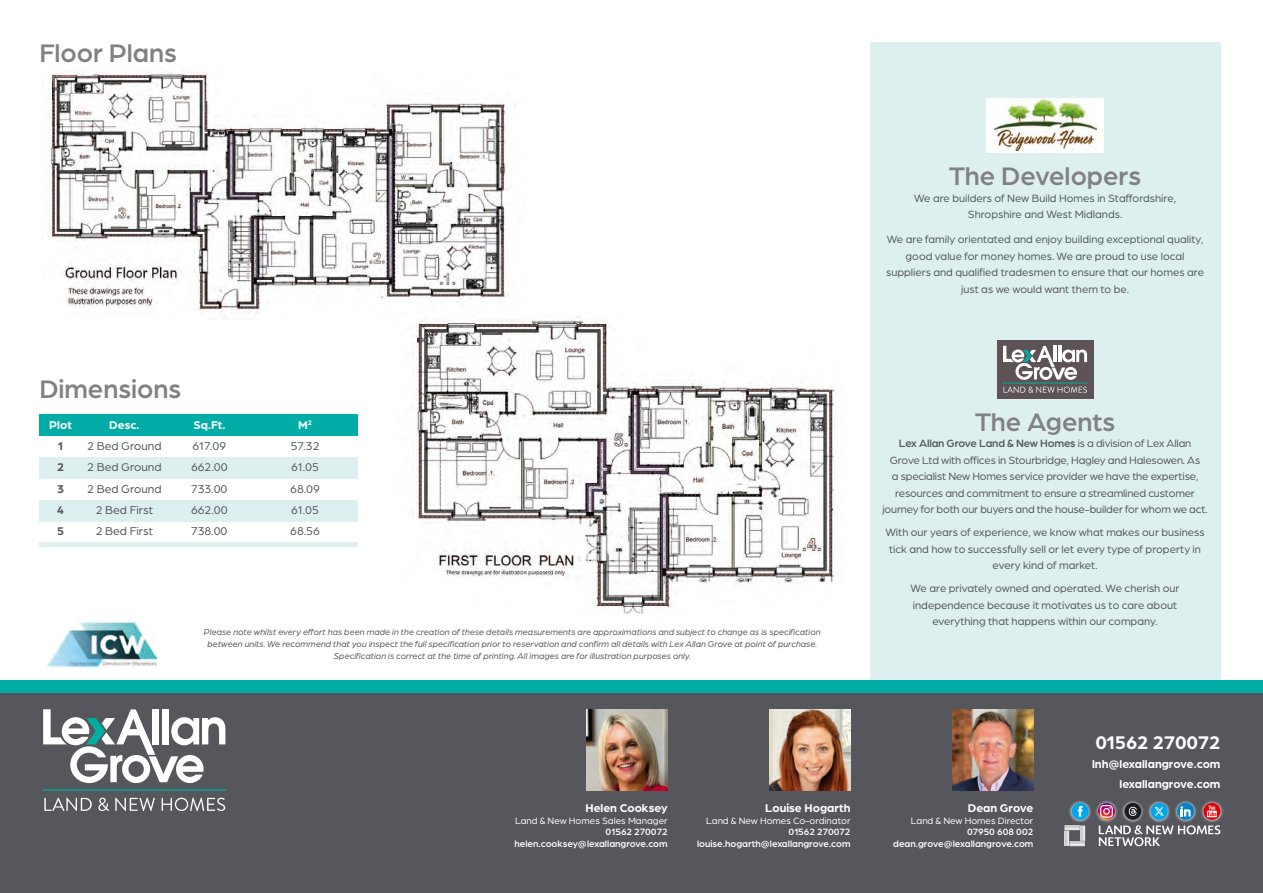
<style>
.page{position:relative;width:1263px;height:893px;background:#fff}
.page>*{position:absolute;margin:0;border:0;box-sizing:border-box;transform-origin:0 0}
.t1{font:500 27px "Arboria";color:#818084}
.t2{font:700 19.5px "Arboria";color:#fff}
.t3{font:12px "Arboria";color:#56575c}
.t4{font:700 12px "Arboria";color:#fff}
.t5{font:700 12px "Arboria";color:#56575c}
.t6{font:11.25px/16.5px "Arboria";color:#56575c;text-align:center}
.t7{font:500 9.75px "Arboria";color:#fff}
.t8{font:9.75px "Arboria";color:#fff}
.t9{font:italic 9px/12px "Arboria";color:#56575c;text-align:center}
.s1{font-weight:500}
</style>
<div class="page">
<div style="left:870px;top:43px;width:350px;height:637px;background:#ddf0ef"></div>
<div style="left:986px;top:98px;width:118px;height:55px;background:#fff"></div>
<img style="left:994px;top:100px;width:102px;height:51px">
<div style="left:997px;top:340px;width:96px;height:58px;background:#5d5255"></div>
<svg style="left:1003px;top:346px;width:84px;height:34px"></svg>
<svg style="left:1003px;top:387px;width:84px;height:6px"></svg>
<hr style="left:1003px;top:383px;width:84px;height:1px;background:#00ae9f">
<img style="left:49px;top:70px;width:460px;height:244px">
<img style="left:397px;top:313px;width:438px;height:301px">
<div style="left:0;top:693px;width:1263px;height:200px;background:#56575c"></div>
<img style="left:587px;top:709px;width:81px;height:81px">
<svg style="left:43px;top:709px;width:182px;height:74px"></svg>
<svg style="left:44px;top:798px;width:48px;height:13px"></svg>
<svg style="left:98px;top:798px;width:11px;height:13px"></svg>
<svg style="left:115px;top:798px;width:40px;height:13px"></svg>
<svg style="left:162px;top:798px;width:63px;height:13px"></svg>
<hr style="left:43px;top:789px;width:182px;height:2px;background:#00ae9f">
<div style="left:0;top:680px;width:1263px;height:13px;background:#00ada6"></div>
<img style="left:952px;top:709px;width:81px;height:81px">
<svg style="left:1064px;top:825px;width:21px;height:21px"></svg>
<svg style="left:1099px;top:825px;width:121px;height:21px"></svg>
<div style="left:1068px;top:800px;width:24px;height:23px;background:#fff;opacity:.75"></div>
<svg style="left:1071px;top:803px;width:18px;height:17px"></svg>
<svg style="left:1078px;top:806px;width:4px;height:11px"></svg>
<div style="left:1121px;top:800px;width:24px;height:23px;background:#fff;opacity:.75"></div>
<div style="left:1124px;top:803px;width:17px;height:17px;background:#1b1c20;border-radius:50%"></div>
<svg style="left:1129px;top:807px;width:8px;height:9px"></svg>
<div style="left:1147px;top:800px;width:24px;height:23px;background:#fff;opacity:.75"></div>
<div style="left:1151px;top:803px;width:17px;height:17px;background:#00a6eb;border-radius:50%"></div>
<svg style="left:1155px;top:807px;width:9px;height:8px"></svg>
<div style="left:1095px;top:800px;width:23px;height:23px;background:#fff;opacity:.75"></div>
<img style="left:1098px;top:803px;width:17px;height:17px;border-radius:9px">
<svg style="left:1100px;top:805px;width:13px;height:13px"></svg>
<div style="left:1174px;top:800px;width:23px;height:23px;background:#fff;opacity:.75"></div>
<svg style="left:1177px;top:803px;width:17px;height:17px"></svg>
<svg style="left:1180px;top:806px;width:11px;height:10px"></svg>
<div style="left:1200px;top:800px;width:24px;height:23px;background:#fff;opacity:.75"></div>
<svg style="left:1203px;top:803px;width:17px;height:17px"></svg>
<svg style="left:1207px;top:811px;width:10px;height:6px"></svg>
<svg style="left:1207px;top:805px;width:9px;height:11px"></svg>
<img style="left:47px;top:621px;width:110px;height:47px">
<div style="left:39px;top:415px;width:319px;height:21px;background:#00ada6"></div>
<div style="left:39px;top:457px;width:319px;height:22px;background:#ddf0ef"></div>
<div style="left:39px;top:500px;width:319px;height:21px;background:#ddf0ef"></div>
<div style="left:39px;top:542px;width:319px;height:5px;background:#ddf0ef"></div>
<img style="left:770px;top:709px;width:80px;height:81px">
<p class="t1" style="left:39px;top:34px;width:139px">Floor Plans</p>
<p class="t1" style="left:949px;top:158px;width:194px">The Developers</p>
<p class="t6" style="left:914px;top:189px;width:263px">We are builders of New Build Homes in Staffordshire,<br>Shropshire and West Midlands.</p>
<p class="t6" style="left:886px;top:231px;width:319px">We are family orientated and enjoy building exceptional quality, good value for money homes. We are proud to use local suppliers and qualified tradesmen to ensure that our homes are just as we would want them to be.</p>
<p class="t1" style="left:39px;top:371px;width:143px">Dimensions</p>
<p class="t4" style="left:49px;top:417px;width:24px">Plot</p>
<p class="t4" style="left:109px;top:417px;width:32px">Desc.</p>
<p class="t4" style="left:194px;top:417px;width:33px">Sq.Ft.</p>
<p class="t4" style="left:298px;top:417px;width:15px">M<sup>2</sup></p>
<p class="t5" style="left:58px;top:438px;width:7px">1</p>
<p class="t3" style="left:87px;top:438px;width:76px">2 Bed Ground</p>
<p class="t3" style="left:193px;top:438px;width:35px">617.09</p>
<p class="t3" style="left:291px;top:438px;width:30px">57.32</p>
<p class="t5" style="left:57px;top:459px;width:8px">2</p>
<p class="t3" style="left:87px;top:460px;width:76px">2 Bed Ground</p>
<p class="t3" style="left:191px;top:460px;width:38px">662.00</p>
<p class="t3" style="left:291px;top:460px;width:29px">61.05</p>
<p class="t5" style="left:57px;top:480px;width:8px">3</p>
<p class="t3" style="left:87px;top:481px;width:76px">2 Bed Ground</p>
<p class="t3" style="left:191px;top:481px;width:38px">733.00</p>
<p class="t3" style="left:290px;top:481px;width:31px">68.09</p>
<p class="t5" style="left:57px;top:502px;width:9px">4</p>
<p class="t3" style="left:96px;top:502px;width:59px">2 Bed First</p>
<p class="t3" style="left:191px;top:502px;width:38px">662.00</p>
<p class="t3" style="left:291px;top:502px;width:29px">61.05</p>
<p class="t5" style="left:57px;top:523px;width:8px">5</p>
<p class="t3" style="left:96px;top:523px;width:59px">2 Bed First</p>
<p class="t3" style="left:191px;top:523px;width:38px">738.00</p>
<p class="t3" style="left:290px;top:523px;width:31px">68.56</p>
<p class="t9" style="left:204px;top:625px;width:618px">Please note whilst every effort has been made in the creation of these details measurements are approximations and subject to change as is specification between units. We recommend that you inspect the full specification prior to reservation and confirm all details with Lex Allan Grove at point of purchase.<br>Specification is correct at the time of printing. All images are for illustration purposes only.</p>
<p class="t4" style="left:585px;top:800px;width:84px">Helen Cooksey</p>
<p class="t8" style="left:515px;top:814px;width:154px">Land &amp; New Homes Sales Manager</p>
<p class="t7" style="left:605px;top:825px;width:64px">01562 270072</p>
<p class="t7" style="left:514px;top:837px;width:155px">helen.cooksey@lexallangrove.com</p>
<p class="t4" style="left:765px;top:800px;width:87px">Louise Hogarth</p>
<p class="t8" style="left:706px;top:814px;width:146px">Land &amp; New Homes Co-ordinator</p>
<p class="t7" style="left:788px;top:825px;width:64px">01562 270072</p>
<p class="t7" style="left:697px;top:837px;width:155px">louise.hogarth@lexallangrove.com</p>
<p class="t1" style="left:975px;top:403px;width:142px">The Agents</p>
<p class="t6" style="left:882px;top:435px;width:327px"><span class="s1">Lex Allan Grove Land &amp; New Homes</span> is a division of Lex Allan Grove Ltd with offices in Stourbridge, Hagley and Halesowen. As<br>a specialist New Homes service provider we have the expertise, resources and commitment to ensure a streamlined customer journey for both our buyers and the house-builder for whom we act.</p>
<p class="t6" style="left:885px;top:524px;width:321px">With our years of experience, we know what makes our business tick and how to successfully sell or let every type of property in every kind of market.</p>
<p class="t6" style="left:910px;top:580px;width:270px">We are privately owned and operated. We cherish our independence because it motivates us to care about everything that happens within our company.</p>
<p class="t4" style="left:968px;top:800px;width:67px">Dean Grove</p>
<p class="t8" style="left:911px;top:814px;width:124px">Land &amp; New Homes Director</p>
<p class="t7" style="left:967px;top:825px;width:68px">07950 608 002</p>
<p class="t7" style="left:893px;top:837px;width:142px">dean.grove@lexallangrove.com</p>
<p class="t2" style="left:1095px;top:729px;width:127px">01562 270072</p>
<p class="t4" style="left:1092px;top:756px;width:130px">lnh@lexallangrove.com</p>
<p class="t4" style="left:1119px;top:775px;width:102px">lexallangrove.com</p>
</div>
